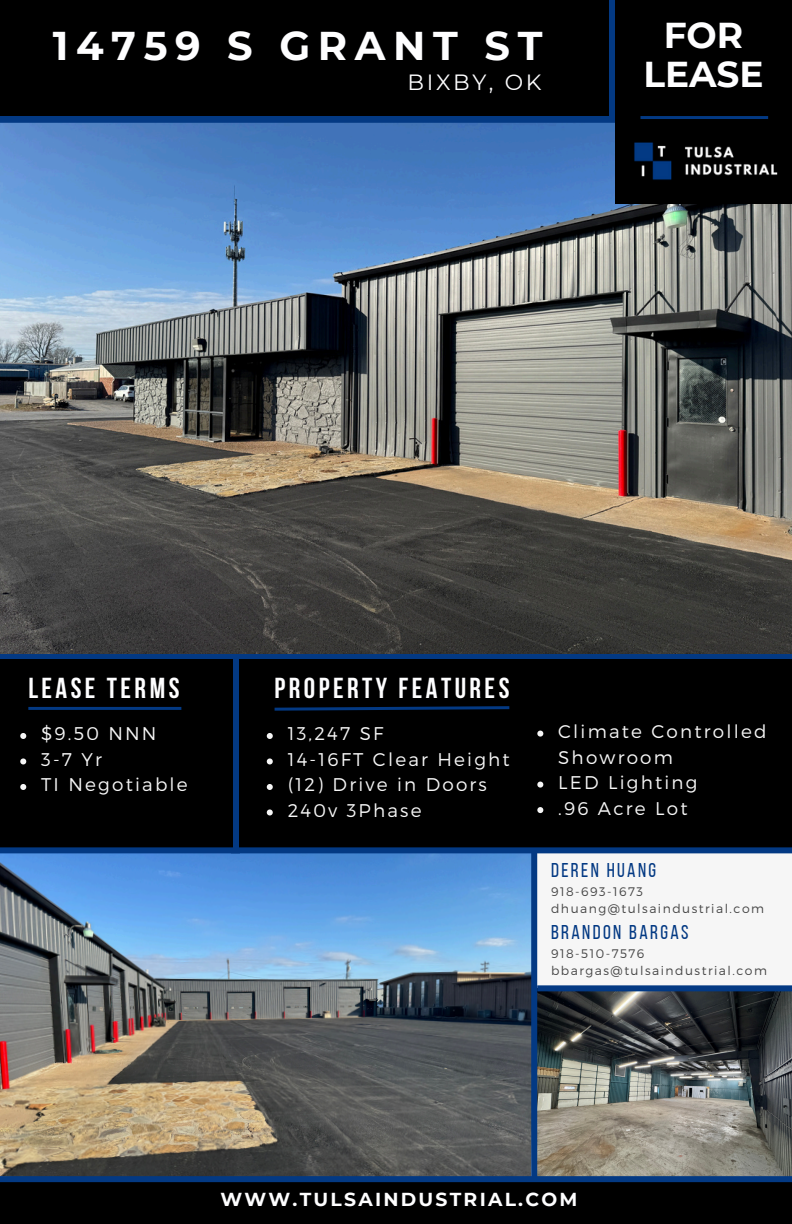
<style>
.page{position:relative;width:792px;height:1224px;background:#f6f6f6}
.page>*{position:absolute;margin:0;border:0;box-sizing:border-box;transform-origin:0 0}
.t1{font:700 40px "Montserrat";letter-spacing:.19em;color:#fefeff}
.t2{font:700 36px/39px "Montserrat";color:#fefeff;text-align:center}
.t3{font:700 28.8px "Bebas Neue";letter-spacing:.12em;color:#fefeff}
.t4{font:22px "Montserrat";letter-spacing:.12em;color:#fefeff}
.t5{font:20px "Bebas Neue";letter-spacing:.12em;color:#033983}
.t6{font:700 18.8px "Montserrat";letter-spacing:.12em;color:#fefeff}
.t7{font:300 18.4px/25.6px "Montserrat";letter-spacing:.12em;color:#f6f6f6}
.t8{font:300 12.4px "Montserrat";letter-spacing:.12em;color:#454545}
</style>
<div class="page">
<img style="left:0;top:853px;width:531px;height:323px">
<div style="left:231px;top:657px;width:9px;height:196px;background:#033983"></div>
<svg style="left:0;top:653px;width:792px;height:6px;background:#0b3875"></svg>
<div style="left:0;top:659px;width:233px;height:189px;background:#000"></div>
<img style="left:0;top:123px;width:792px;height:530px">
<div style="left:608px;top:0;width:9px;height:119px;background:#033983"></div>
<div style="left:0;top:115px;width:792px;height:8px;background:#033983"></div>
<div style="left:239px;top:659px;width:553px;height:189px;background:#000"></div>
<div style="left:615px;top:0;width:177px;height:204px;background:#000"></div>
<div style="left:0;top:1179px;width:792px;height:45px;background:#000"></div>
<img style="left:634px;top:142px;width:144px;height:38px">
<div style="left:0;top:0;width:609px;height:116px;background:#000"></div>
<hr style="left:28px;top:707px;width:153px;height:3px;background:#033983">
<svg style="left:274px;top:706px;width:236px;height:5px"></svg>
<img style="left:537px;top:991px;width:255px;height:185px">
<div style="left:0;top:847px;width:792px;height:6px;background:#033983"></div>
<div style="left:0;top:1176px;width:792px;height:6px;background:#033983"></div>
<hr style="left:640px;top:116px;width:128px;height:3px;background:#033983">
<svg style="left:20px;top:733px;width:6px;height:6px"></svg>
<svg style="left:20px;top:758px;width:6px;height:6px"></svg>
<svg style="left:20px;top:784px;width:6px;height:6px"></svg>
<svg style="left:267px;top:733px;width:6px;height:6px"></svg>
<svg style="left:267px;top:758px;width:6px;height:6px"></svg>
<svg style="left:267px;top:784px;width:6px;height:6px"></svg>
<svg style="left:267px;top:809px;width:6px;height:6px"></svg>
<svg style="left:537px;top:731px;width:6px;height:6px"></svg>
<svg style="left:537px;top:782px;width:6px;height:6px"></svg>
<svg style="left:537px;top:807px;width:6px;height:6px"></svg>
<div style="left:531px;top:850px;width:6px;height:329px;background:#033983"></div>
<div style="left:537px;top:985px;width:255px;height:6px;background:#033983"></div>
<p class="t1" style="left:53px;top:21px;width:491px">14759 S GRANT ST</p>
<p class="t2" style="left:643px;top:16px;width:122px">FOR<br>LEASE</p>
<h3 class="t4" style="left:408px;top:69px;width:135px">BIXBY, OK</h3>
<p class="t3" style="left:28px;top:676px;width:153px">LEASE TERMS</p>
<h1 class="t3" style="left:275px;top:676px;width:236px">PROPERTY FEATURES</h1>
<p class="t7" style="left:41px;top:720px;width:117px">$9.50 NNN</p>
<p class="t7" style="left:41px;top:746px;width:62px">3-7 Yr</p>
<p class="t7" style="left:41px;top:771px;width:148px">TI Negotiable</p>
<p class="t7" style="left:288px;top:720px;width:97px">13,247 SF</p>
<h3 class="t7" style="left:288px;top:746px;width:224px">14-16FT Clear Height</h3>
<p class="t7" style="left:288px;top:771px;width:201px">(12) Drive in Doors</p>
<p class="t7" style="left:288px;top:797px;width:135px">240v 3Phase</p>
<p class="t7" style="left:558px;top:718px;width:210px">Climate Controlled<br>Showroom</p>
<p class="t7" style="left:558px;top:769px;width:141px">LED Lighting</p>
<p class="t7" style="left:558px;top:794px;width:131px">.96 Acre Lot</p>
<p class="t5" style="left:551px;top:862px;width:107px">DEREN HUANG</p>
<p class="t8" style="left:551px;top:884px;width:94px">918-693-1673</p>
<h2 class="t8" style="left:551px;top:900px;width:215px">dhuang@tulsaindustrial.com</h2>
<p class="t5" style="left:551px;top:924px;width:139px">BRANDON BARGAS</p>
<h4 class="t8" style="left:551px;top:946px;width:95px">918-510-7576</h4>
<p class="t8" style="left:551px;top:962px;width:217px">bbargas@tulsaindustrial.com</p>
<p class="t6" style="left:220px;top:1188px;width:359px">WWW.TULSAINDUSTRIAL.COM</p>
</div>
